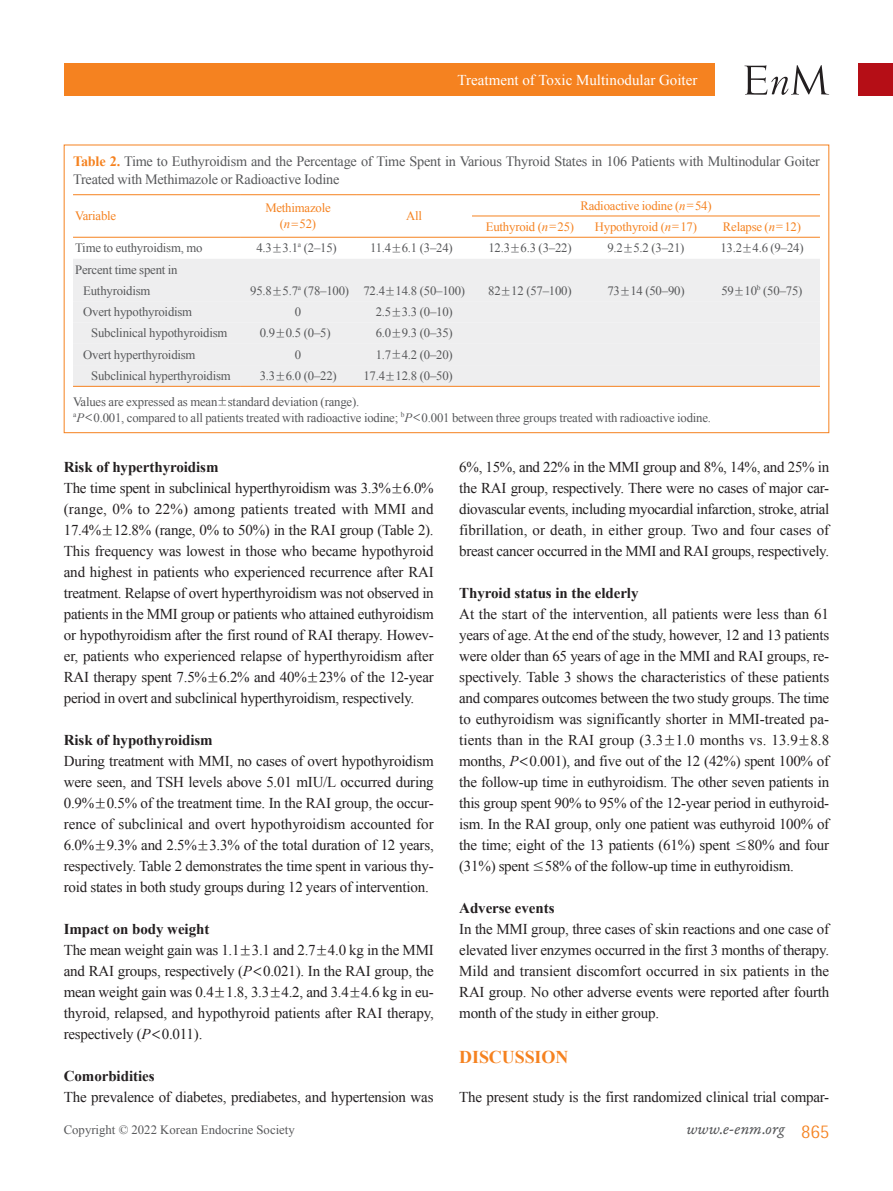
<style>
.page{position:relative;width:893px;height:1191px;background:#fff}
.page>*{position:absolute;margin:0;border:0;box-sizing:border-box;transform-origin:0 0}
.소제목1{font:700 18px "Times New Roman";letter-spacing:-.005em;color:#f58220}
.t1{font:16.5px "Garamond Premr Pro It Capt";color:#57585a}
.본문_0{font:15px/21px "Times New Roman";letter-spacing:-.015em;color:#231f20;text-align:justify}
.소제목2{font:700 15px "Times New Roman";letter-spacing:-.005em;color:#231f20}
.t2{font:15px "Times New Roman";color:#fff}
.표그림제목{font:14.25px/17.9px "Times New Roman";letter-spacing:-.015em;color:#57585a}
.표본문{font:12.75px "Times New Roman";letter-spacing:-.015em;color:#57585a}
.표머리글{font:12.75px "Times New Roman";letter-spacing:-.015em;color:#f58220}
.s1{font-weight:700;color:#f58220}
.s2{font-style:italic}
.s3{font-family:"Dotum"}
.s4{font-family:"Rotis Semi Sans Std";font-weight:300;font-size:19.5px;color:#f58220}
</style>
<div class="page">
<div style="left:859px;top:64px;width:34px;height:32px;background:#b50e16"></div>
<div style="left:64px;top:64px;width:650px;height:32px;background:#f58220"></div>
<svg style="left:744px;top:65px;width:85px;height:30px"></svg>
<div style="left:73px;top:259px;width:747px;height:21px;background:#eeeeef"></div>
<div style="left:73px;top:280px;width:747px;height:106px;background:#eeeeef"></div>
<hr style="left:73px;top:386px;width:167px;height:1px;background:#f58220">
<hr style="left:240px;top:386px;width:116px;height:1px;background:#f58220">
<hr style="left:356px;top:386px;width:116px;height:1px;background:#f58220">
<hr style="left:472px;top:386px;width:116px;height:1px;background:#f58220">
<hr style="left:588px;top:386px;width:116px;height:1px;background:#f58220">
<hr style="left:704px;top:386px;width:116px;height:1px;background:#f58220">
<hr style="left:472px;top:237px;width:116px;height:1px;background:#f58220">
<hr style="left:588px;top:237px;width:116px;height:1px;background:#f58220">
<hr style="left:704px;top:237px;width:116px;height:1px;background:#f58220">
<hr style="left:472px;top:194px;width:116px;height:1px;background:#f58220">
<hr style="left:588px;top:194px;width:116px;height:1px;background:#f58220">
<hr style="left:704px;top:194px;width:116px;height:1px;background:#f58220">
<hr style="left:472px;top:216px;width:116px;height:1px;background:#f58220">
<hr style="left:588px;top:216px;width:116px;height:1px;background:#f58220">
<hr style="left:704px;top:216px;width:116px;height:1px;background:#f58220">
<hr style="left:73px;top:194px;width:167px;height:1px;background:#f58220">
<hr style="left:73px;top:237px;width:167px;height:1px;background:#f58220">
<hr style="left:240px;top:194px;width:116px;height:1px;background:#f58220">
<hr style="left:240px;top:237px;width:116px;height:1px;background:#f58220">
<hr style="left:356px;top:194px;width:116px;height:1px;background:#f58220">
<hr style="left:356px;top:237px;width:116px;height:1px;background:#f58220">
<p class="t2" style="left:458px;top:70px;width:241px">Treatment of Toxic Multinodular Goiter</p>
<p class="표그림제목" style="left:73px;top:152px;width:748px"><span class="s1">Table 2.</span> Time to Euthyroidism and the Percentage of Time Spent in Various Thyroid States in 106 Patients with Multinodular Goiter<br>Treated with Methimazole or Radioactive Iodine</p>
<p class="표머리글" style="left:75px;top:207px;width:43px">Variable</p>
<p class="표머리글" style="left:580px;top:197px;width:133px">Radioactive iodine (<span class="s2">n</span><span class="s3">=</span>54)</p>
<p class="표머리글" style="left:265px;top:199px;width:67px">Methimazole</p>
<p class="표머리글" style="left:280px;top:215px;width:38px">(<span class="s2">n</span><span class="s3">=</span>52)</p>
<p class="표머리글" style="left:406px;top:207px;width:17px">All</p>
<p class="표머리글" style="left:486px;top:218px;width:90px">Euthyroid (<span class="s2">n</span><span class="s3">=</span>25)</p>
<p class="표머리글" style="left:595px;top:218px;width:104px">Hypothyroid (<span class="s2">n</span><span class="s3">=</span>17)</p>
<p class="표머리글" style="left:723px;top:218px;width:80px">Relapse (<span class="s2">n</span><span class="s3">=</span>12)</p>
<p class="표본문" style="left:75px;top:239px;width:129px">Time to euthyroidism, mo</p>
<p class="표본문" style="left:256px;top:239px;width:82px">4.3<span class="s3">±</span>3.1<sup>a</sup> (2–15)</p>
<p class="표본문" style="left:370px;top:239px;width:84px">11.4<span class="s3">±</span>6.1 (3–24)</p>
<p class="표본문" style="left:488px;top:239px;width:85px">12.3<span class="s3">±</span>6.3 (3–22)</p>
<p class="표본문" style="left:607px;top:239px;width:79px">9.2<span class="s3">±</span>5.2 (3–21)</p>
<p class="표본문" style="left:720px;top:239px;width:85px">13.2<span class="s3">±</span>4.6 (9–24)</p>
<p class="표본문" style="left:75px;top:261px;width:104px">Percent time spent in</p>
<p class="표본문" style="left:83px;top:282px;width:69px">Euthyroidism</p>
<p class="표본문" style="left:250px;top:282px;width:100px">95.8<span class="s3">±</span>5.7<sup>a</sup> (78–100)</p>
<p class="표본문" style="left:363px;top:282px;width:103px">72.4<span class="s3">±</span>14.8 (50–100)</p>
<p class="표본문" style="left:488px;top:282px;width:85px">82<span class="s3">±</span>12 (57–100)</p>
<p class="표본문" style="left:607px;top:282px;width:79px">73<span class="s3">±</span>14 (50–90)</p>
<p class="표본문" style="left:721px;top:282px;width:83px">59<span class="s3">±</span>10<sup>b</sup> (50–75)</p>
<p class="표본문" style="left:83px;top:303px;width:111px">Overt hypothyroidism</p>
<p class="표본문" style="left:295px;top:303px;width:8px">0</p>
<p class="표본문" style="left:376px;top:303px;width:79px">2.5<span class="s3">±</span>3.3 (0–10)</p>
<p class="표본문" style="left:91px;top:324px;width:138px">Subclinical hypothyroidism</p>
<p class="표본문" style="left:260px;top:324px;width:72px">0.9<span class="s3">±</span>0.5 (0–5)</p>
<p class="표본문" style="left:376px;top:324px;width:79px">6.0<span class="s3">±</span>9.3 (0–35)</p>
<p class="표본문" style="left:83px;top:346px;width:114px">Overt hyperthyroidism</p>
<p class="표본문" style="left:295px;top:346px;width:8px">0</p>
<p class="표본문" style="left:376px;top:346px;width:79px">1.7<span class="s3">±</span>4.2 (0–20)</p>
<p class="표본문" style="left:91px;top:367px;width:141px">Subclinical hyperthyroidism</p>
<p class="표본문" style="left:260px;top:367px;width:79px">3.3<span class="s3">±</span>6.0 (0–22)</p>
<p class="표본문" style="left:363px;top:367px;width:91px">17.4<span class="s3">±</span>12.8 (0–50)</p>
<p class="표본문" style="left:73px;top:393px;width:288px">Values are expressed as mean<span class="s3">±</span>standard deviation (range).</p>
<p class="표본문" style="left:73px;top:409px;width:639px"><sup>a</sup><span class="s2">P</span><span class="s3">&lt;</span>0.001, compared to all patients treated with radioactive iodine; <sup>b</sup><span class="s2">P</span><span class="s3">&lt;</span>0.001 between three groups treated with radioactive iodine.</p>
<p class="소제목2" style="left:64px;top:457px;width:156px">Risk of hyperthyroidism</p>
<p class="본문_0" style="left:64px;top:477px;width:372px">The time spent in subclinical hyperthyroidism was 3.3%<span class="s3">±</span>6.0% (range, 0% to 22%) among patients treated with MMI and 17.4%<span class="s3">±</span>12.8% (range, 0% to 50%) in the RAI group (Table 2).<br>This frequency was lowest in those who became hypothyroid and highest in patients who experienced recurrence after RAI treatment. Relapse of overt hyperthyroidism was not observed in patients in the MMI group or patients who attained euthyroidism or hypothyroidism after the first round of RAI therapy. Howev&shy;er, patients who experienced relapse of hyperthyroidism after RAI therapy spent 7.5%<span class="s3">±</span>6.2% and 40%<span class="s3">±</span>23% of the 12-year period in overt and subclinical hyperthyroidism, respectively.</p>
<p class="소제목2" style="left:64px;top:730px;width:151px">Risk of hypothyroidism</p>
<p class="본문_0" style="left:64px;top:750px;width:371px">During treatment with MMI, no cases of overt hypothyroidism were seen, and TSH levels above 5.01 mIU/L occurred during 0.9%<span class="s3">±</span>0.5% of the treatment time. In the RAI group, the occur&shy;rence of subclinical and overt hypothyroidism accounted for 6.0%<span class="s3">±</span>9.3% and 2.5%<span class="s3">±</span>3.3% of the total duration of 12 years, respectively. Table 2 demonstrates the time spent in various thy&shy;roid states in both study groups during 12 years of intervention.</p>
<p class="소제목2" style="left:64px;top:919px;width:147px">Impact on body weight</p>
<p class="본문_0" style="left:64px;top:939px;width:372px">The mean weight gain was 1.1<span class="s3">±</span>3.1 and 2.7<span class="s3">±</span>4.0 kg in the MMI and RAI groups, respectively (<span class="s2">P</span><span class="s3">&lt;</span>0.021). In the RAI group, the mean weight gain was 0.4<span class="s3">±</span>1.8, 3.3<span class="s3">±</span>4.2, and 3.4<span class="s3">±</span>4.6 kg in eu&shy;thyroid, relapsed, and hypothyroid patients after RAI therapy, respectively (<span class="s2">P</span><span class="s3">&lt;</span>0.011).</p>
<p class="소제목2" style="left:64px;top:1066px;width:92px">Comorbidities</p>
<p class="본문_0" style="left:64px;top:1086px;width:371px">The prevalence of diabetes, prediabetes, and hypertension was</p>
<p class="본문_0" style="left:459px;top:456px;width:372px">6%, 15%, and 22% in the MMI group and 8%, 14%, and 25% in the RAI group, respectively. There were no cases of major car&shy;diovascular events, including myocardial infarction, stroke, atrial fibrillation, or death, in either group. Two and four cases of breast cancer occurred in the MMI and RAI groups, respectively.</p>
<p class="소제목2" style="left:459px;top:583px;width:181px">Thyroid status in the elderly</p>
<p class="본문_0" style="left:459px;top:603px;width:371px">At the start of the intervention, all patients were less than 61 years of age. At the end of the study, however, 12 and 13 patients were older than 65 years of age in the MMI and RAI groups, re&shy;spectively. Table 3 shows the characteristics of these patients and compares outcomes between the two study groups. The time to euthyroidism was significantly shorter in MMI-treated pa&shy;tients than in the RAI group (3.3<span class="s3">±</span>1.0 months vs. 13.9<span class="s3">±</span>8.8 months, <span class="s2">P</span><span class="s3">&lt;</span>0.001), and five out of the 12 (42%) spent 100% of the follow-up time in euthyroidism. The other seven patients in this group spent 90% to 95% of the 12-year period in euthyroid&shy;ism. In the RAI group, only one patient was euthyroid 100% of the time; eight of the 13 patients (61%) spent <span class="s3">≤</span>80% and four (31%) spent <span class="s3">≤</span>58% of the follow-up time in euthyroidism.</p>
<p class="소제목2" style="left:459px;top:898px;width:97px">Adverse events</p>
<p class="본문_0" style="left:459px;top:918px;width:371px">In the MMI group, three cases of skin reactions and one case of elevated liver enzymes occurred in the first 3 months of therapy.<br>Mild and transient discomfort occurred in six patients in the RAI group. No other adverse events were reported after fourth month of the study in either group.</p>
<p class="소제목1" style="left:459px;top:1044px;width:111px">DISCUSSION</p>
<p class="본문_0" style="left:459px;top:1086px;width:371px">The present study is the first randomized clinical trial compar-</p>
<p class="표본문" style="left:64px;top:1120px;width:233px">Copyright © 2022 Korean Endocrine Society</p>
<p class="t1" style="left:686px;top:1118px;width:144px">www.e-enm.org <span class="s4">865</span></p>
</div>
